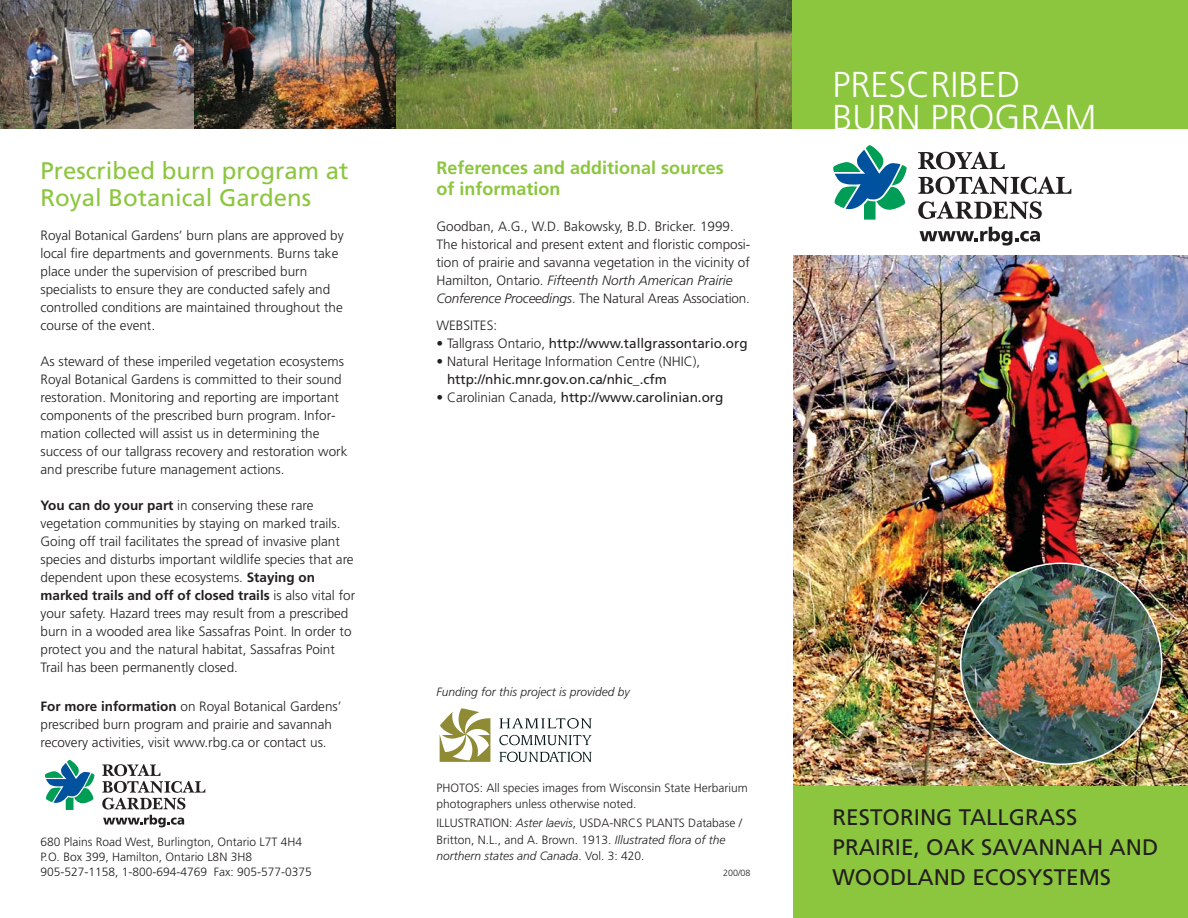
<style>
.page{position:relative;width:1188px;height:918px;background:#fff}
.page>*{position:absolute;margin:0;border:0;box-sizing:border-box;transform-origin:0 0}
.t1{font:300 36px/33px "Frutiger";color:#fff}
.t2{font:24px/27px "Frutiger";color:#8cc63f}
.t3{font:22.5px/30px "Frutiger";color:#231f20}
.t4{font:700 18px/21px "Frutiger";color:#8cc63f}
.t5{font:300 13.5px/18px "Frutiger";color:#231f20}
.t6{font:13.5px "Frutiger";color:#231f20}
.t7{font:300 12px/16.5px "Frutiger";color:#231f20}
.t8{font:italic 300 12px "Frutiger";color:#231f20}
.t9{font:300 9px "Frutiger";color:#231f20}
.s1{font-weight:700}
.s2{font-style:italic}
.s3{font-weight:300}
</style>
<div class="page">
<img style="left:793px;top:255px;width:395px;height:532px">
<img style="left:194px;top:0;width:202px;height:129px">
<img style="left:396px;top:0;width:396px;height:129px">
<div style="left:792px;top:0;width:396px;height:129px;background:#8cc63f"></div>
<svg style="left:833px;top:145px;width:74px;height:75px"></svg>
<svg style="left:918px;top:152px;width:87px;height:17px"></svg>
<svg style="left:918px;top:176px;width:153px;height:18px"></svg>
<svg style="left:918px;top:201px;width:124px;height:18px"></svg>
<svg style="left:920px;top:227px;width:120px;height:19px"></svg>
<div style="left:793px;top:787px;width:395px;height:131px;background:#8cc63f"></div>
<img style="left:960px;top:562px;width:203px;height:203px">
<img style="left:0;top:0;width:194px;height:129px">
<svg style="left:45px;top:760px;width:50px;height:50px"></svg>
<svg style="left:102px;top:764px;width:103px;height:63px"></svg>
<svg style="left:440px;top:708px;width:50px;height:54px"></svg>
<svg style="left:499px;top:718px;width:93px;height:11px"></svg>
<svg style="left:499px;top:735px;width:93px;height:10px"></svg>
<svg style="left:499px;top:752px;width:93px;height:10px"></svg>
<h2 class="t2" style="left:41px;top:159px;width:310px">Prescribed burn program at<br>Royal Botanical Gardens</h2>
<p class="t5" style="left:41px;top:227px;width:305px">Royal Botanical Gardens’ burn plans are approved by local fire departments and governments. Burns take place under the supervision of prescribed burn specialists to ensure they are conducted safely and controlled conditions are maintained throughout the course of the event.</p>
<p class="t5" style="left:41px;top:353px;width:308px">As steward of these imperiled vegetation ecosystems Royal Botanical Gardens is committed to their sound restoration. Monitoring and reporting are important components of the prescribed burn program. Infor&shy;mation collected will assist us in determining the success of our tallgrass recovery and restoration work and prescribe future management actions.</p>
<p class="t5" style="left:41px;top:497px;width:316px"><span class="s1">You can do your part</span> in conserving these rare vegetation communities by staying on marked trails.<br>Going off trail facilitates the spread of invasive plant species and disturbs important wildlife species that are dependent upon these ecosystems. <span class="s1">Staying on marked trails and off of closed trails</span> is also vital for your safety. Hazard trees may result from a prescribed burn in a wooded area like Sassafras Point. In order to protect you and the natural habitat, Sassafras Point Trail has been permanently closed.</p>
<p class="t5" style="left:40px;top:698px;width:303px"><span class="s1">For more information</span> on Royal Botanical Gardens’ prescribed burn program and prairie and savannah recovery activities, visit www.rbg.ca or contact us.</p>
<p class="t7" style="left:40px;top:835px;width:273px;line-height:15px">680 Plains Road West, Burlington, Ontario L7T 4H4<br>P.O. Box 399, Hamilton, Ontario L8N 3H8<br>905-527-1158, 1-800-694-4769 Fax: 905-577-0375</p>
<h3 class="t4" style="left:436px;top:159px;width:289px">References and additional sources of information</h3>
<p class="t5" style="left:436px;top:218px;width:315px">Goodban, A.G., W.D. Bakowsky, B.D. Bricker. 1999.<br>The historical and present extent and floristic composi&shy;tion of prairie and savanna vegetation in the vicinity of Hamilton, Ontario. <span class="s2">Fifteenth North American Prairie Conference Proceedings</span>. The Natural Areas Association.</p>
<p class="t5" style="left:436px;top:317px;width:62px">WEBSITES:</p>
<p class="t6" style="left:436px;top:338px;width:313px"><span class="s3">• Tallgrass Ontario,</span> http://www.tallgrassontario.org</p>
<p class="t5" style="left:436px;top:353px;width:265px">• Natural Heritage Information Centre (NHIC),</p>
<p class="t6" style="left:447px;top:374px;width:221px">http://nhic.mnr.gov.on.ca/nhic_.cfm</p>
<p class="t6" style="left:436px;top:392px;width:288px"><span class="s3">• Carolinian Canada,</span> http://www.carolinian.org</p>
<p class="t8" style="left:436px;top:687px;width:195px">Funding for this project is provided by</p>
<p class="t7" style="left:436px;top:780px;width:313px">PHOTOS: All species images from Wisconsin State Herbarium photographers unless otherwise noted.</p>
<p class="t7" style="left:436px;top:816px;width:307px">ILLUSTRATION: <span class="s2">Aster laevis</span>, USDA-NRCS PLANTS Database /<br>Britton, N.L., and A. Brown. 1913. <span class="s2">Illustrated flora of the northern states and Canada</span>. Vol. 3: 420.</p>
<p class="t9" style="left:723px;top:869px;width:29px">200/08</p>
<h1 class="t1" style="left:832px;top:71px;width:266px">PRESCRIBED<br>BURN PROGRAM</h1>
<h3 class="t3" style="left:832px;top:804px;width:327px">RESTORING TALLGRASS<br>PRAIRIE, OAK SAVANNAH AND<br>WOODLAND ECOSYSTEMS</h3>
</div>
